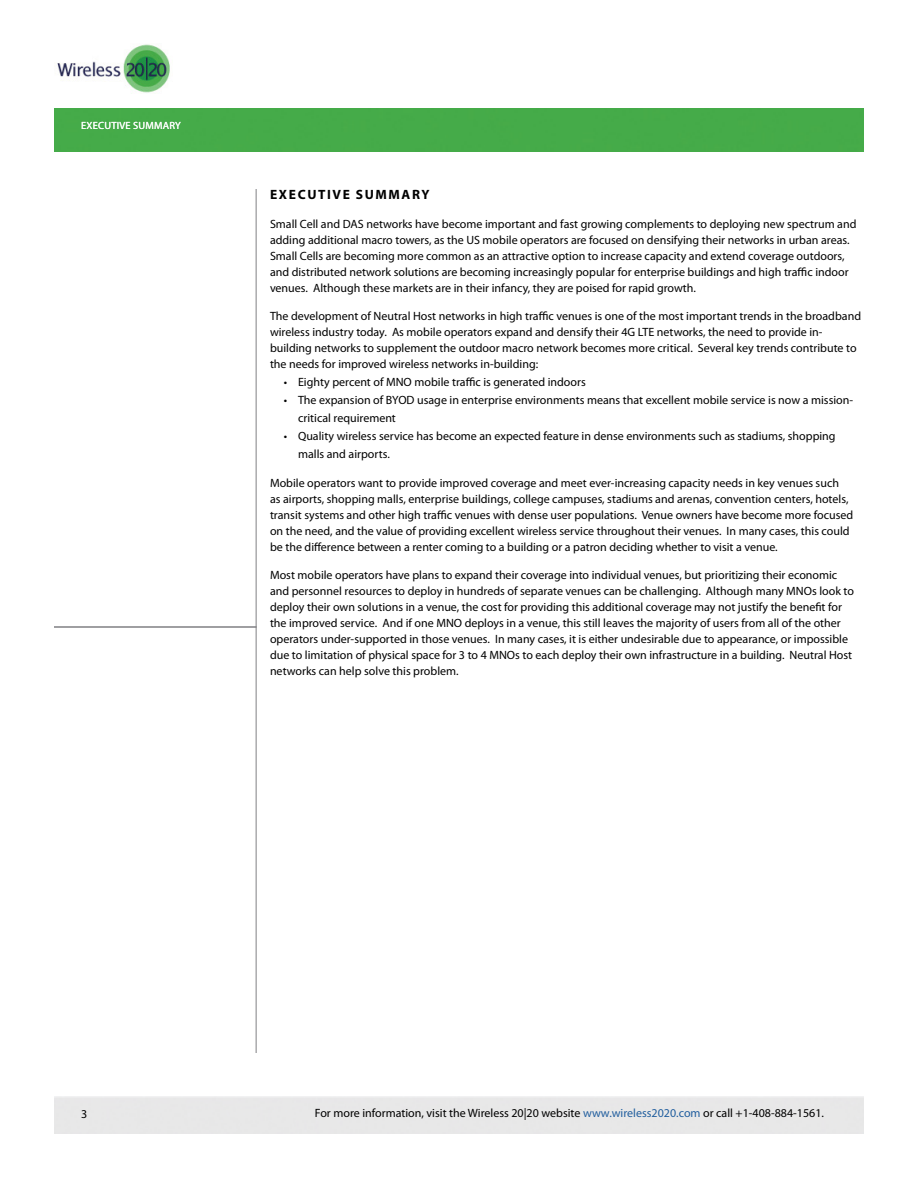
<style>
.page{position:relative;width:918px;height:1188px;background:#fff}
.page>*{position:absolute;margin:0;border:0;box-sizing:border-box;transform-origin:0 0}
.t1{font:700 13.5px "Myriad Pro";letter-spacing:.12em;color:#000}
.t2{font:12px/15.9px "Myriad Pro";color:#000}
.t3{font:10.5px "Myriad Pro";letter-spacing:.02em;color:#fff}
.s1{color:#215e9e}
</style>
<div class="page">
<div style="left:54px;top:108px;width:810px;height:44px;background:#45ab49"></div>
<img style="left:57px;top:44px;width:113px;height:49px">
<hr style="left:256px;top:189px;width:1px;height:864px;background:#808084">
<hr style="left:54px;top:627px;width:202px;height:1px;background:#808084">
<p class="t3" style="left:81px;top:119px;width:101px">EXECUTIVE SUMMARY</p>
<p class="t3" style="left:86px;top:119px;width:68px">xecutive summar</p>
<p class="t3" style="left:175px;top:119px;width:7px">y</p>
<p class="t1" style="left:270px;top:186px;width:161px">EXECUTIVE SUMMARY</p>
<p class="t2" style="left:270px;top:216px;width:588px">Small Cell and DAS networks have become important and fast growing complements to deploying new spectrum and adding additional macro towers, as the US mobile operators are focused on densifying their networks in urban areas.<br>Small Cells are becoming more common as an attractive option to increase capacity and extend coverage outdoors, and distributed network solutions are becoming increasingly popular for enterprise buildings and high traffic indoor venues. Although these markets are in their infancy, they are poised for rapid growth.</p>
<p class="t2" style="left:270px;top:308px;width:593px">The development of Neutral Host networks in high traffic venues is one of the most important trends in the broadband wireless industry today. As mobile operators expand and densify their 4G LTE networks, the need to provide in&shy;building networks to supplement the outdoor macro network becomes more critical. Several key trends contribute to the needs for improved wireless networks in-building:</p>
<p class="t2" style="left:284px;top:374px;width:303px">• Eighty percent of MNO mobile traffic is generated indoors</p>
<p class="t2" style="left:298px;top:391px;width:557px;line-height:18px;text-indent:-14px">• The expansion of BYOD usage in enterprise environments means that excellent mobile service is now a mission&shy;critical requirement</p>
<p class="t2" style="left:298px;top:427px;width:539px;line-height:18px;text-indent:-14px">• Quality wireless service has become an expected feature in dense environments such as stadiums, shopping malls and airports.</p>
<p class="t2" style="left:270px;top:475px;width:585px">Mobile operators want to provide improved coverage and meet ever-increasing capacity needs in key venues such<br>as airports, shopping malls, enterprise buildings, college campuses, stadiums and arenas, convention centers, hotels, transit systems and other high traffic venues with dense user populations. Venue owners have become more focused on the need, and the value of providing excellent wireless service throughout their venues. I n many cases, this could be the difference between a renter coming to a building or a patron deciding whether to visit a venue.</p>
<p class="t2" style="left:270px;top:567px;width:586px">Most mobile operators have plans to expand their coverage into individual venues, but prioritizing their economic and personnel resources to deploy in hundreds of separate venues can be challenging. Although many MNOs look to deploy their own solutions in a venue, the cost for providing this additional coverage may not justify the benefit for the improved service. And if one MNO deploys in a venue, this still leaves the majority of users from all of the other operators under-supported in those venues. I n many cases, it is either undesirable due to appearance, or impossible due to limitation of physical space for 3 to 4 MNOs to each deploy their own infrastructure in a building. Neutral Host networks can help solve this problem.</p>
<p class="t2" style="left:81px;top:1105px;width:8px">3</p>
<p class="t2" style="left:315px;top:1105px;width:511px">For more information, visit the Wireless 20|20 website <span class="s1">www.wireless2020.com</span> or call +1-408-884-1561.</p>
</div>
